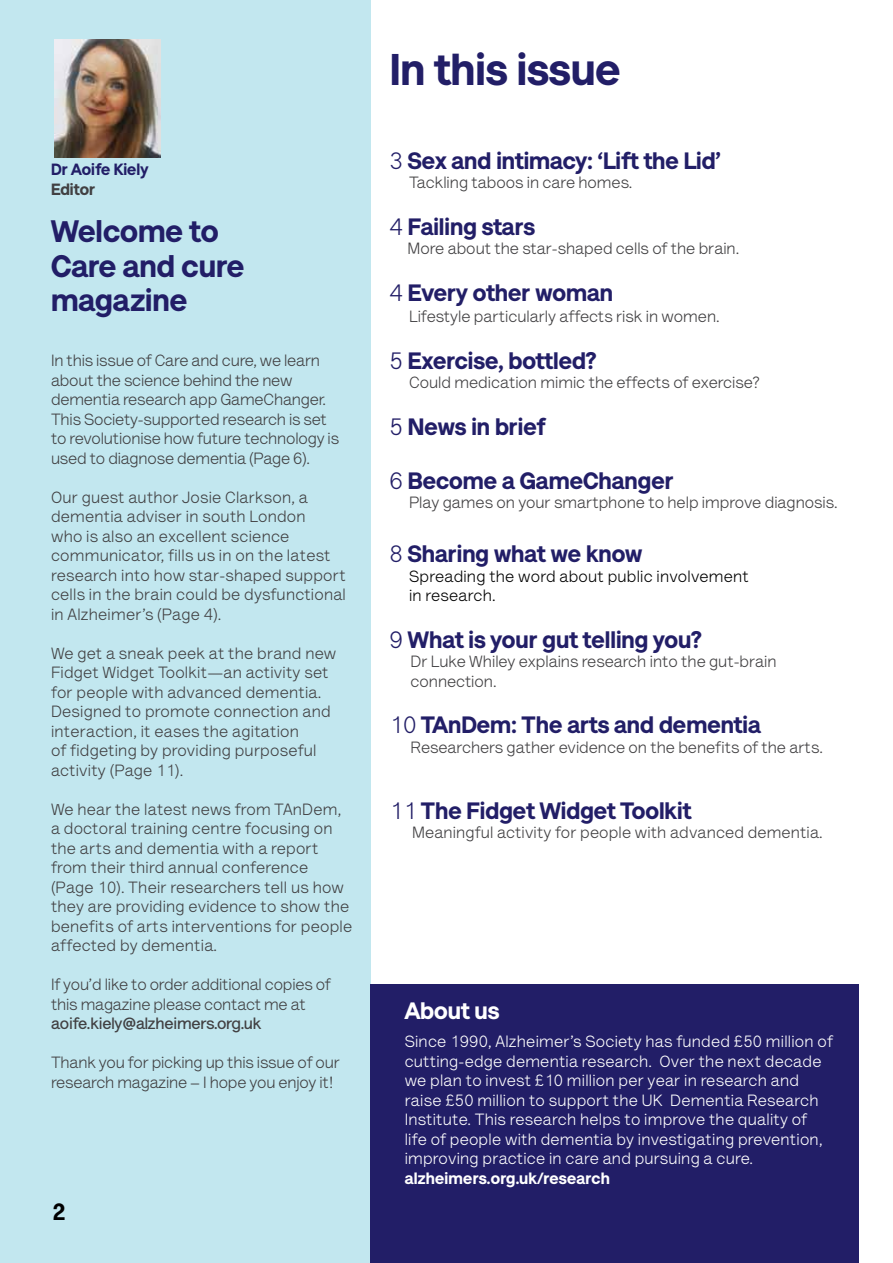
<style>
.page{position:relative;width:893px;height:1263px;background:#fff}
.page>*{position:absolute;margin:0;border:0;box-sizing:border-box;transform-origin:0 0}
.t1{font:900 45px "AS Lettera Text";color:#221e67}
.t2{font:900 31.5px/34.5px "AS Lettera Text";color:#221e67}
.t3{font:900 24px "AS Lettera Text";color:#221e67}
.t4{font:900 24px "AS Lettera Text";color:#fff}
.t5{font:900 24px "AS Lettera Text";color:#000}
.t6{font:16.5px/19.5px "AS Lettera Text";letter-spacing:.005em;color:#414042}
.t7{font:16.5px/19.5px "AS Lettera Text";letter-spacing:.015em;color:#fff}
.t8{font:16.5px/19.5px "AS Lettera Text";letter-spacing:.015em;color:#000}
.t9{font:700 16.5px "AS Lettera Text";letter-spacing:-.01em;color:#414042}
.t10{font:900 16.5px "AS Lettera Text";letter-spacing:.015em;color:#fff}
.t11{font:900 16.5px "AS Lettera Text";color:#221e67}
.t12{font:900 16.5px "AS Lettera Text";color:#414042}
.s1{font-weight:400}
</style>
<div class="page">
<div style="left:0;top:0;width:371px;height:1263px;background:#c2e7ef"></div>
<img style="left:54px;top:39px;width:106px;height:118px">
<div style="left:371px;top:985px;width:488px;height:278px;background:#221e67"></div>
<p class="t11" style="left:51px;top:156px;width:99px">Dr Aoife Kiely</p>
<p class="t12" style="left:51px;top:176px;width:46px">Editor</p>
<h2 class="t2" style="left:51px;top:211px;width:195px">Welcome to<br>Care and cure magazine</h2>
<p class="t6" style="left:51px;top:349px;width:290px">In this issue of Care and cure, we learn about the science behind the new dementia research app GameChanger.<br>This Society-supported research is set to revolutionise how future technology is used to diagnose dementia (Page 6).</p>
<p class="t6" style="left:51px;top:486px;width:296px">Our guest author Josie Clarkson, a dementia adviser in south London<br>who is also an excellent science communicator, fills us in on the latest research into how star-shaped support cells in the brain could be dysfunctional in Alzheimer’s (Page 4).</p>
<p class="t6" style="left:51px;top:642px;width:287px">We get a sneak peek at the brand new Fidget Widget Toolkit—an activity set for people with advanced dementia.<br>Designed to promote connection and interaction, it eases the agitation<br>of fidgeting by providing purposeful activity (Page 11).</p>
<p class="t6" style="left:51px;top:798px;width:303px">We hear the latest news from TAnDem, a doctoral training centre focusing on the arts and dementia with a report from their third annual conference (Page 10). Their researchers tell us how they are providing evidence to show the benefits of arts interventions for people affected by dementia.</p>
<p class="t6" style="left:51px;top:973px;width:281px">If you’d like to order additional copies of this magazine please contact me at</p>
<p class="t9" style="left:51px;top:1011px;width:212px">aoife.kiely@alzheimers.org.uk</p>
<p class="t6" style="left:51px;top:1051px;width:290px">Thank you for picking up this issue of our research magazine – I hope you enjoy it!</p>
<h3 class="t5" style="left:47px;top:1191px;width:15px">2</h3>
<h3 class="t5" style="left:52px;top:1192px;width:15px">2</h3>
<h1 class="t1" style="left:390px;top:32px;width:232px">In this issue</h1>
<h3 class="t3" style="left:390px;top:141px;width:333px"><span class="s1">3</span> Sex and intimacy: ‘Lift the Lid’</h3>
<p class="t6" style="left:409px;top:171px;width:225px">Tackling taboos in care homes.</p>
<h3 class="t3" style="left:390px;top:207px;width:147px"><span class="s1">4</span> Failing stars</h3>
<p class="t6" style="left:408px;top:237px;width:333px">More about the star-shaped cells of the brain.</p>
<h3 class="t3" style="left:390px;top:273px;width:225px"><span class="s1">4</span> Every other woman</h3>
<p class="t6" style="left:409px;top:305px;width:312px">Lifestyle particularly affects risk in women.</p>
<h3 class="t3" style="left:390px;top:341px;width:208px"><span class="s1">5</span> Exercise, bottled?</h3>
<p class="t6" style="left:409px;top:371px;width:352px">Could medication mimic the effects of exercise?</p>
<h3 class="t3" style="left:390px;top:407px;width:157px"><span class="s1">5</span> News in brief</h3>
<h3 class="t3" style="left:390px;top:461px;width:286px"><span class="s1">6</span> Become a GameChanger</h3>
<p class="t6" style="left:409px;top:491px;width:430px">Play games on your smartphone to help improve diagnosis.</p>
<h3 class="t3" style="left:390px;top:534px;width:254px"><span class="s1">8</span> Sharing what we know</h3>
<p class="t8" style="left:409px;top:565px;width:341px">Spreading the word about public involvement in research.</p>
<h3 class="t3" style="left:390px;top:620px;width:314px"><span class="s1">9</span> What is your gut telling you?</h3>
<p class="t6" style="left:411px;top:650px;width:367px">Dr Luke Whiley explains research into the gut-brain connection.</p>
<h3 class="t3" style="left:390px;top:705px;width:373px"><span class="s1">10</span> TAnDem: The arts and dementia</h3>
<p class="t6" style="left:411px;top:736px;width:414px">Researchers gather evidence on the benefits of the arts.</p>
<h3 class="t3" style="left:390px;top:791px;width:303px"><span class="s1">11</span> The Fidget Widget Toolkit</h3>
<p class="t6" style="left:412px;top:821px;width:412px">Meaningful activity for people with advanced dementia.</p>
<h3 class="t4" style="left:405px;top:991px;width:96px">About us</h3>
<p class="t7" style="left:405px;top:1031px;width:430px">Since 1990, Alzheimer’s Society has funded £50 million of cutting-edge dementia research. Over the next decade we plan to invest £10 million per year in research and raise £50 million to support the UK Dementia Research Institute. This research helps to improve the quality of life of people with dementia by investigating prevention, improving practice in care and pursuing a cure.</p>
<p class="t10" style="left:405px;top:1165px;width:207px">alzheimers.org.uk/research</p>
</div>
